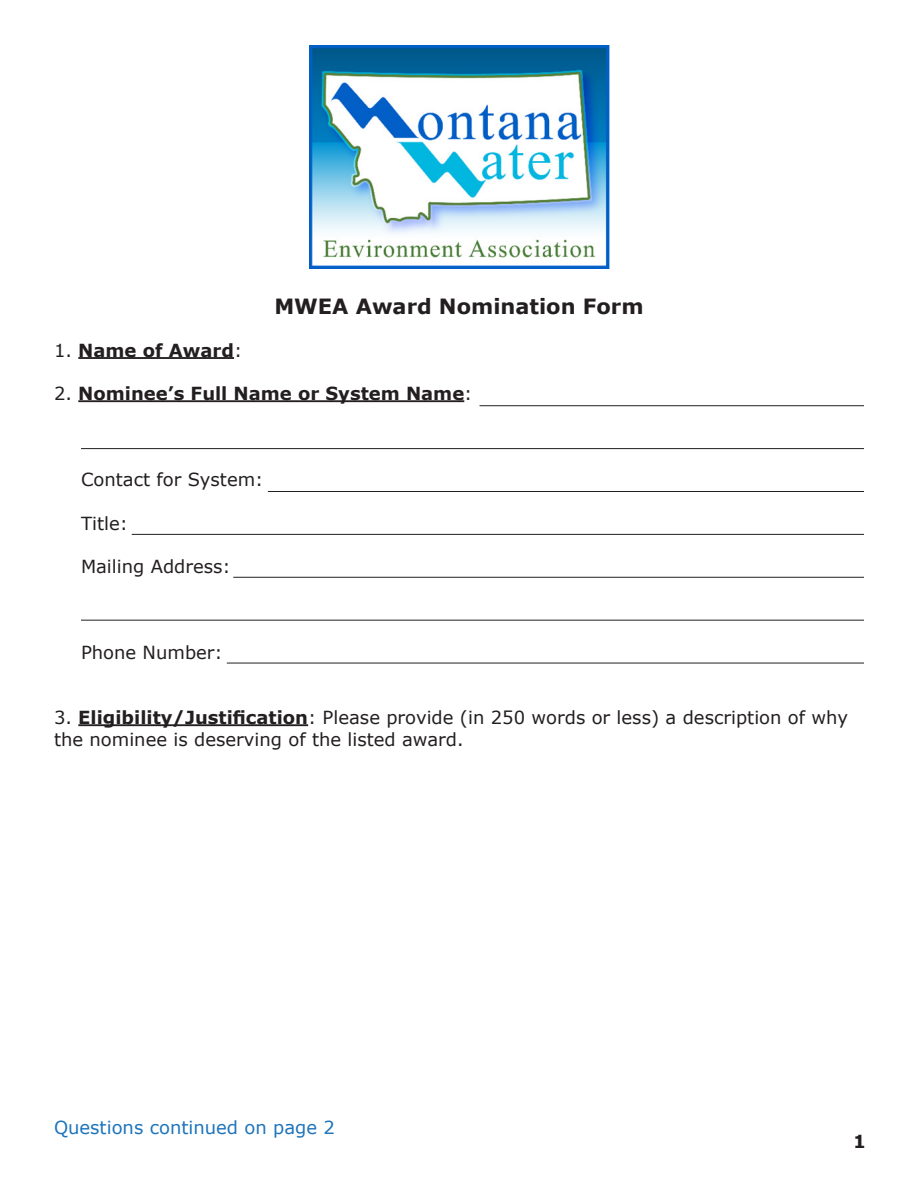
<style>
.page{position:relative;width:918px;height:1188px;background:#fff}
.page>*{position:absolute;margin:0;border:0;box-sizing:border-box;transform-origin:0 0}
.t1{font:700 21px "Verdana";color:#231f20}
.t2{font:18px/21.6px "Verdana";color:#231f20}
.t3{font:700 18px "Verdana";color:#231f20}
.t4{font:18px "Verdana";color:#1e74bb}
.s1{font-weight:400}
.s2{font-weight:700}
</style>
<div class="page">
<img style="left:309px;top:45px;width:300px;height:224px">
<hr style="left:78px;top:357px;width:156px;height:2px;background:#231f20">
<hr style="left:78px;top:400px;width:386px;height:2px;background:#231f20">
<hr style="left:78px;top:724px;width:230px;height:2px;background:#231f20">
<hr style="left:480px;top:405px;width:384px;height:1px;background:#231f20">
<hr style="left:81px;top:448px;width:783px;height:1px;background:#231f20">
<hr style="left:268px;top:491px;width:596px;height:1px;background:#231f20">
<hr style="left:132px;top:534px;width:732px;height:1px;background:#231f20">
<hr style="left:233px;top:577px;width:631px;height:1px;background:#231f20">
<hr style="left:81px;top:620px;width:783px;height:1px;background:#231f20">
<hr style="left:227px;top:663px;width:637px;height:1px;background:#231f20">
<p class="t1" style="left:274px;top:291px;width:371px">MWEA Award Nomination Form</p>
<p class="t3" style="left:54px;top:338px;width:190px"><span class="s1">1.</span> Name of Award<span class="s1">:</span></p>
<p class="t3" style="left:54px;top:381px;width:420px"><span class="s1">2.</span> Nominee’s Full Name or System Name<span class="s1">:</span></p>
<p class="t2" style="left:81px;top:469px;width:184px">Contact for System:</p>
<p class="t2" style="left:81px;top:512px;width:48px">Title:</p>
<p class="t2" style="left:81px;top:555px;width:151px">Mailing Address:</p>
<p class="t2" style="left:81px;top:642px;width:143px">Phone Number:</p>
<p class="t2" style="left:54px;top:706px;width:796px">3. <span class="s2">Eligibility/Justification</span>: Please provide (in 250 words or less) a description of why the nominee is deserving of the listed award.</p>
<p class="t4" style="left:54px;top:1115px;width:282px">Questions continued on page 2</p>
<p class="t3" style="left:853px;top:1128px;width:14px">1</p>
</div>
